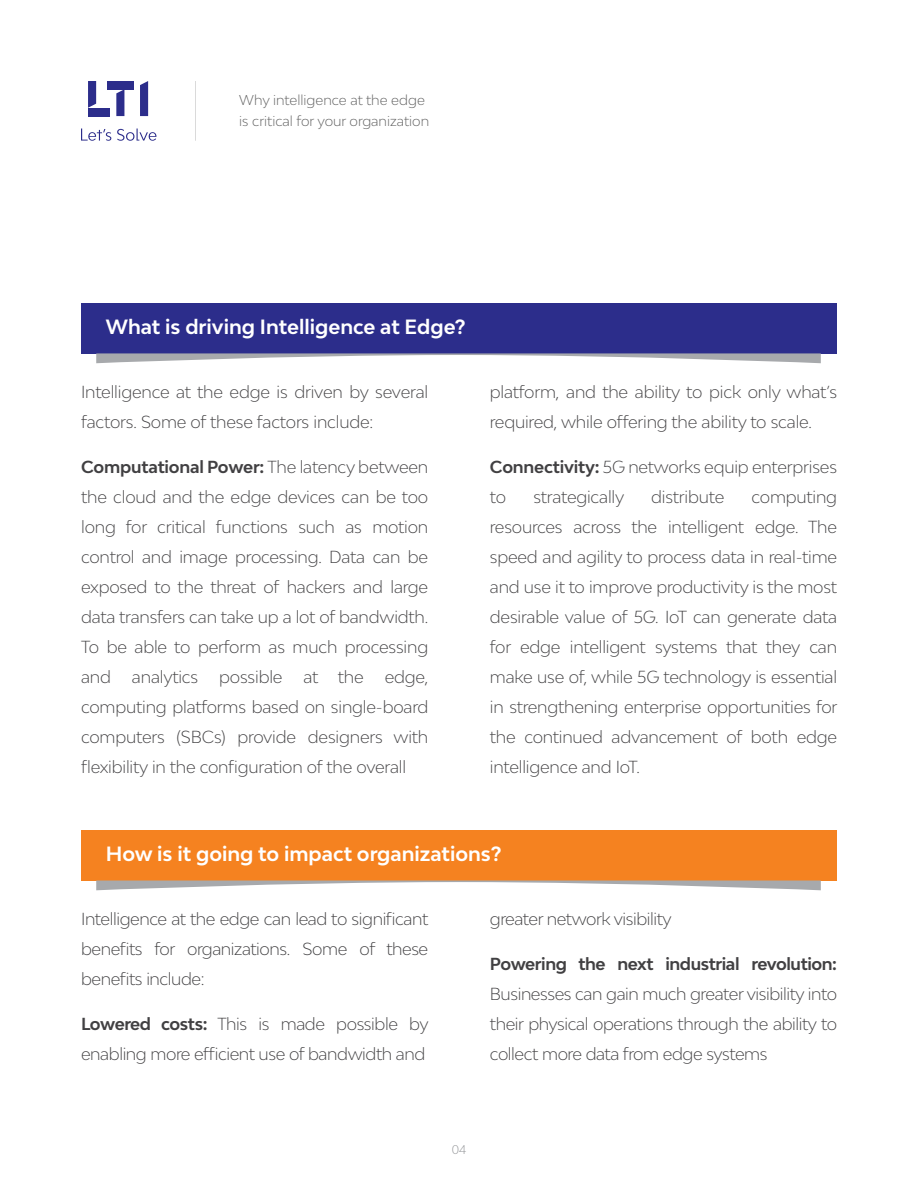
<style>
.page{position:relative;width:918px;height:1188px;background:#fff}
.page>*{position:absolute;margin:0;border:0;box-sizing:border-box;transform-origin:0 0}
.t1{font:700 19.5px "Bw Modelica";color:#fff}
.t2{font:300 16.5px/30px "Bw Modelica";letter-spacing:-.01em;color:#414042;text-align:justify}
.t3{font:700 16.5px "Bw Modelica";letter-spacing:-.025em;color:#414042}
.t4{font:300 13.5px/21px "Bw Modelica";color:#5c5c5c}
.t5{font:300 12px "Bw Modelica";color:#939598}
.s1{font-weight:700}
</style>
<div class="page">
<div style="left:81px;top:303px;width:756px;height:50px;background:#2c2d8b"></div>
<svg style="left:96px;top:353px;width:725px;height:10px"></svg>
<div style="left:81px;top:830px;width:756px;height:51px;background:#f58220"></div>
<svg style="left:96px;top:881px;width:725px;height:9px"></svg>
<hr style="left:195px;top:81px;width:1px;height:60px;background:#000">
<svg style="left:88px;top:81px;width:8px;height:27px"></svg>
<div style="left:88px;top:108px;width:21px;height:8px;background:#2c2d8b"></div>
<div style="left:107px;top:81px;width:26px;height:8px;background:#2c2d8b"></div>
<svg style="left:116px;top:89px;width:8px;height:27px"></svg>
<svg style="left:140px;top:81px;width:8px;height:35px"></svg>
<svg style="left:81px;top:129px;width:75px;height:12px"></svg>
<p class="t4" style="left:239px;top:89px;width:191px">Why intelligence at the edge is critical for your organization</p>
<p class="t1" style="left:106px;top:314px;width:361px">What is driving Intelligence at Edge?</p>
<p class="t2" style="left:81px;top:376px;width:349px">Intelligence at the edge is driven by several factors. Some of these factors include:</p>
<p class="t2" style="left:81px;top:451px;width:349px"><span class="s1">Computational Power:</span> The latency between the cloud and the edge devices can be too long for critical functions such as motion control and image processing. Data can be exposed to the threat of hackers and large data transfers can take up a lot of bandwidth.<br>To be able to perform as much processing and</p>
<p class="t2" style="left:81px;top:661px;width:349px;text-indent:304px">edge, computing platforms based on single-board computers (SBCs) provide designers with flexibility in the configuration of the overall</p>
<p class="t2" style="left:132px;top:661px;width:68px">analytics</p>
<p class="t2" style="left:219px;top:661px;width:65px">possible</p>
<p class="t2" style="left:304px;top:661px;width:62px">at the</p>
<p class="t2" style="left:490px;top:376px;width:349px">platform, and the ability to pick only what’s required, while offering the ability to scale.</p>
<p class="t2" style="left:490px;top:451px;width:349px"><span class="s1">Connectivity:</span> 5G networks equip enterprises to</p>
<p class="t2" style="left:534px;top:481px;width:92px">strategically</p>
<p class="t2" style="left:651px;top:481px;width:75px">distribute</p>
<p class="t2" style="left:490px;top:481px;width:349px;text-indent:262px">computing resources across the intelligent edge. The speed and agility to process data in real-time and use it to improve productivity is the most desirable value of 5G. IoT can generate data for edge intelligent systems that they can make use of, while 5G technology is essential in strengthening enterprise opportunities for the continued advancement of both edge intelligence and IoT.</p>
<p class="t1" style="left:106px;top:841px;width:397px">How is it going to impact organizations?</p>
<p class="t2" style="left:81px;top:903px;width:349px">Intelligence at the edge can lead to significant benefits for organizations. Some of these benefits include:</p>
<p class="t2" style="left:81px;top:1008px;width:349px"><span class="s1">Lowered costs:</span> This is made possible by enabling more efficient use of bandwidth and</p>
<p class="t2" style="left:490px;top:903px;width:183px">greater network visibility</p>
<p class="t3" style="left:490px;top:953px;width:349px">Powering the next industrial revolution:</p>
<p class="t2" style="left:490px;top:978px;width:349px">Businesses can gain much greater visibility into their physical operations through the ability to collect more data from edge systems</p>
<p class="t5" style="left:452px;top:1142px;width:16px">04</p>
</div>
